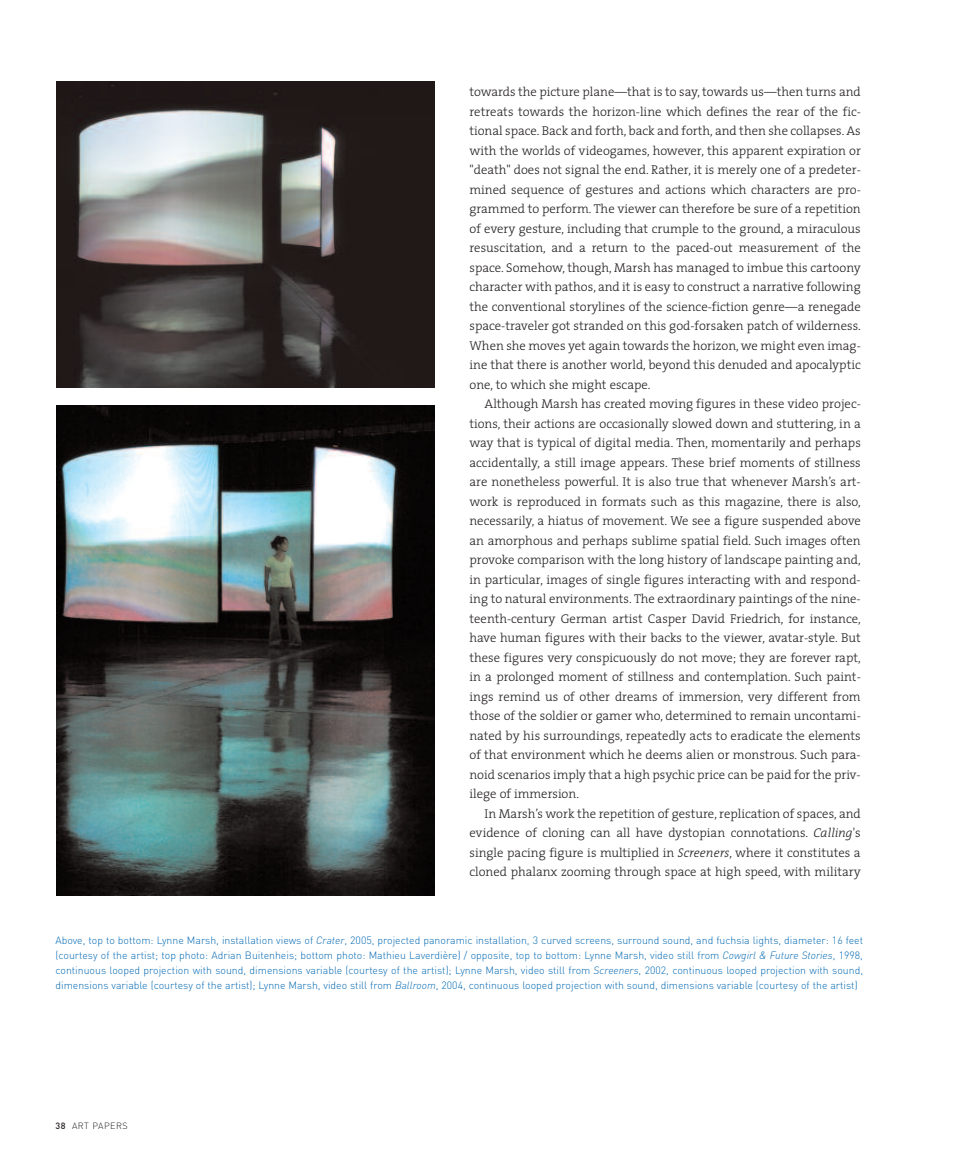
<style>
.page{position:relative;width:972px;height:1168px;background:#fff}
.page>*{position:absolute;margin:0;border:0;box-sizing:border-box;transform-origin:0 0}
.t1{font:300 12.75px/19.5px "The Serif";color:#231f20;text-align:justify}
.t2{font:300 10.5px/15px "DIN";color:#0168b3;text-align:justify}
.t3{font:300 9px "DIN";letter-spacing:.05em;color:#231f20}
.s1{font-style:italic}
.s2{font-weight:500}
</style>
<div class="page">
<img style="left:57px;top:81px;width:378px;height:306px">
<img style="left:57px;top:405px;width:378px;height:490px">
<p class="t1" style="left:470px;top:84px;width:393px">towards the picture plane—that is to say, towards us—then turns and retreats towards the horizon-line which defines the rear of the fic&shy;tional space. Back and forth, back and forth, and then she collapses. As with the worlds of videogames, however, this apparent expiration or "death" does not signal the end. Rather, it is merely one of a predeter&shy;mined sequence of gestures and actions which characters are pro&shy;grammed to perform. The viewer can therefore be sure of a repetition of every gesture, including that crumple to the ground, a miraculous resuscitation, and a return to the paced-out measurement of the space. Somehow, though, Marsh has managed to imbue this cartoony character with pathos, and it is easy to construct a narrative following the conventional storylines of the science-fiction genre—a renegade space-traveler got stranded on this god-forsaken patch of wilderness.<br>When she moves yet again towards the horizon, we might even imag&shy;ine that there is another world, beyond this denuded and apocalyptic one, to which she might escape.</p>
<p class="t1" style="left:469px;top:396px;width:393px;text-indent:15px">Although Marsh has created moving figures in these video projec&shy;tions, their actions are occasionally slowed down and stuttering, in a way that is typical of digital media. Then, momentarily and perhaps accidentally, a still image appears. These brief moments of stillness are nonetheless powerful. It is also true that whenever Marsh’s art&shy;work is reproduced in formats such as this magazine, there is also, necessarily, a hiatus of movement. We see a figure suspended above an amorphous and perhaps sublime spatial field. Such images often provoke comparison with the long history of landscape painting and, in particular, images of single figures interacting with and respond&shy;ing to natural environments. The extraordinary paintings of the nine&shy;teenth-century German artist Casper David Friedrich, for instance, have human figures with their backs to the viewer, avatar-style. But these figures very conspicuously do not move; they are forever rapt, in a prolonged moment of stillness and contemplation. Such paint&shy;ings remind us of other dreams of immersion, very different from those of the soldier or gamer who, determined to remain uncontami&shy;nated by his surroundings, repeatedly acts to eradicate the elements of that environment which he deems alien or monstrous. Such para&shy;noid scenarios imply that a high psychic price can be paid for the priv&shy;ilege of immersion.</p>
<p class="t1" style="left:469px;top:805px;width:393px;text-indent:15px">In Marsh’s work the repetition of gesture, replication of spaces, and evidence of cloning can all have dystopian connotations. <span class="s1">Calling</span>'s single pacing figure is multiplied in <span class="s1">Screeners</span>, where it constitutes a cloned phalanx zooming through space at high speed, with military</p>
<p class="t2" style="left:55px;top:933px;width:809px">Above, top to bottom: Lynne Marsh, installation views of <span class="s1">Crater</span>, 2005, projected panoramic installation, 3 curved screens, surround sound, and fuchsia lights, diameter: 16 feet (courtesy of the artist; top photo: Adrian Buitenheis; bottom photo: Mathieu Laverdière) / opposite, top to bottom: Lynne Marsh, video still from <span class="s1">Cowgirl &amp; Future Stories</span>, 1998, continuous looped projection with sound, dimensions variable (courtesy of the artist); Lynne Marsh, video still from <span class="s1">Screeners</span>, 2002, continuous looped projection with sound, dimensions variable (courtesy of the artist); Lynne Marsh, video still from <span class="s1">Ballroom</span>, 2004, continuous looped projection with sound, dimensions variable (courtesy of the artist)</p>
<p class="t3" style="left:56px;top:1121px;width:74px"><span class="s2">38</span> ART PAPERS</p>
</div>
